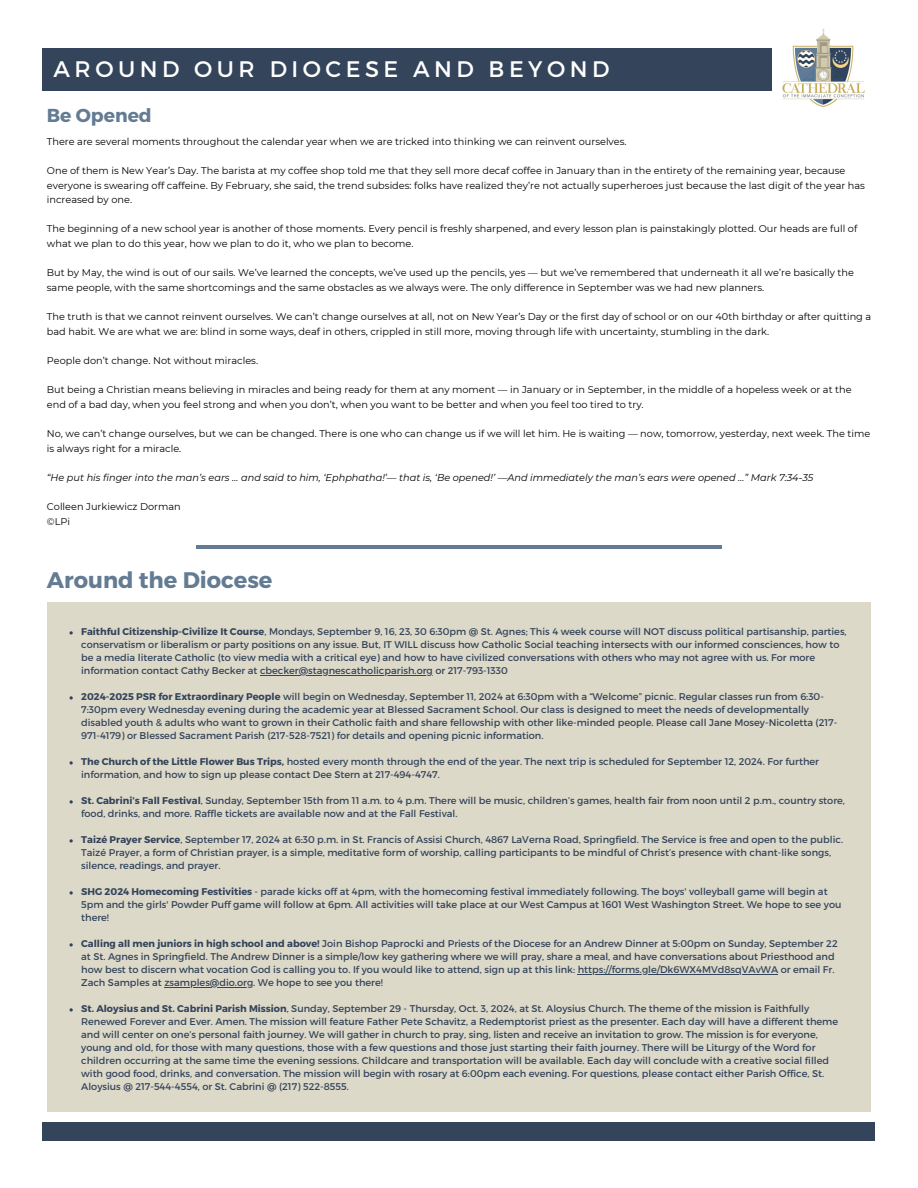
<style>
.page{position:relative;width:918px;height:1188px;background:#fff}
.page>*{position:absolute;margin:0;border:0;box-sizing:border-box;transform-origin:0 0}
.t1{font:22.5px "Montserrat";letter-spacing:.2em;color:#fefefd}
.t2{font:700 22.5px "Montserrat";color:#637b93}
.t3{font:700 18.75px "Montserrat";color:#637b93}
.t4{font:9.75px/13px "Montserrat";color:#33445b}
.t5{font:9.75px/14.7px "Montserrat";color:#000}
.t6{font:italic 9.75px "Montserrat";color:#000}
.s1{font-weight:700}
</style>
<div class="page">
<img style="left:782px;top:28px;width:83px;height:79px">
<div style="left:43px;top:49px;width:729px;height:42px;background:#33445b"></div>
<div style="left:43px;top:1123px;width:832px;height:18px;background:#33445b"></div>
<div style="left:47px;top:603px;width:823px;height:509px;background:#ddd9c9"></div>
<svg style="left:70px;top:631px;width:3px;height:4px"></svg>
<hr style="left:260px;top:675px;width:173px;height:1px;background:#33445b">
<svg style="left:70px;top:696px;width:3px;height:4px"></svg>
<svg style="left:70px;top:761px;width:3px;height:4px"></svg>
<svg style="left:70px;top:800px;width:3px;height:4px"></svg>
<svg style="left:70px;top:839px;width:3px;height:4px"></svg>
<svg style="left:70px;top:891px;width:3px;height:4px"></svg>
<svg style="left:70px;top:943px;width:3px;height:4px"></svg>
<hr style="left:578px;top:974px;width:200px;height:1px;background:#33445b">
<hr style="left:164px;top:987px;width:89px;height:1px;background:#33445b">
<svg style="left:70px;top:1008px;width:3px;height:4px"></svg>
<hr style="left:196px;top:545px;width:526px;height:4px;background:#637b93">
<p class="t1" style="left:54px;top:54px;width:557px">AROUND OUR DIOCESE AND BEYOND</p>
<p class="t3" style="left:47px;top:103px;width:106px">Be Opened</p>
<h2 class="t5" style="left:47px;top:134px;width:581px">There are several moments throughout the calendar year when we are tricked into thinking we can reinvent ourselves.</h2>
<p class="t5" style="left:47px;top:163px;width:820px">One of them is New Year’s Day. The barista at my coffee shop told me that they sell more decaf coffee in January than in the entirety of the remaining year, because everyone is swearing off caffeine. By February, she said, the trend subsides: folks have realized they’re not actually superheroes just because the last digit of the year has increased by one.</p>
<p class="t5" style="left:47px;top:222px;width:812px">The beginning of a new school year is another of those moments. Every pencil is freshly sharpened, and every lesson plan is painstakingly plotted. Our heads are full of what we plan to do this year, how we plan to do it, who we plan to become.</p>
<p class="t5" style="left:47px;top:265px;width:809px">But by May, the wind is out of our sails. We’ve learned the concepts, we’ve used up the pencils, yes — but we’ve remembered that underneath it all we’re basically the same people, with the same shortcomings and the same obstacles as we always were. The only difference in September was we had new planners.</p>
<p class="t5" style="left:47px;top:309px;width:826px">The truth is that we cannot reinvent ourselves. We can’t change ourselves at all, not on New Year’s Day or the first day of school or on our 40th birthday or after quitting a bad habit. We are what we are: blind in some ways, deaf in others, crippled in still more, moving through life with uncertainty, stumbling in the dark.</p>
<p class="t5" style="left:47px;top:353px;width:213px">People don’t change. Not without miracles.</p>
<p class="t5" style="left:47px;top:382px;width:806px">But being a Christian means believing in miracles and being ready for them at any moment — in January or in September, in the middle of a hopeless week or at the end of a bad day, when you feel strong and when you don’t, when you want to be better and when you feel too tired to try.</p>
<p class="t5" style="left:47px;top:426px;width:825px">No, we can’t change ourselves, but we can be changed. There is one who can change us if we will let him. He is waiting — now, tomorrow, yesterday, next week. The time is always right for a miracle.</p>
<p class="t6" style="left:47px;top:472px;width:768px">“He put his finger into the man’s ears … and said to him, ‘Ephphatha!’— that is, ‘Be opened!’ —And immediately the man’s ears were opened …” Mark 7:34-35</p>
<p class="t5" style="left:47px;top:499px;width:136px">Colleen Jurkiewicz Dorman ©LPi</p>
<p class="t2" style="left:47px;top:566px;width:227px">Around the Diocese</p>
<h3 class="t4" style="left:81px;top:625px;width:767px"><span class="s1">Faithful Citizenship-Civilize It Course</span>, Mondays, September 9, 16, 23, 30 6:30pm @ St. Agnes; This 4 week course will NOT discuss political partisanship, parties, conservatism or liberalism or party positions on any issue. But, IT WILL discuss how Catholic Social teaching intersects with our informed consciences, how to be a media literate Catholic (to view media with a critical eye) and how to have civilized conversations with others who may not agree with us. For more information contact Cathy Becker at cbecker@stagnescatholicparish.org or 217-793-1330</h3>
<p class="t4" style="left:81px;top:690px;width:758px"><span class="s1">2024-2025 PSR for Extraordinary People</span> will begin on Wednesday, September 11, 2024 at 6:30pm with a “Welcome” picnic. Regular classes run from 6:30-<br>7:30pm every Wednesday evening during the academic year at Blessed Sacrament School. Our class is designed to meet the needs of developmentally disabled youth &amp; adults who want to grown in their Catholic faith and share fellowship with other like-minded people. Please call Jane Mosey-Nicoletta (217-</p>
<p class="t4" style="left:81px;top:729px;width:464px">971-4179) or Blessed Sacrament Parish (217-528-7521) for details and opening picnic information.</p>
<p class="t4" style="left:81px;top:755px;width:739px"><span class="s1">The Church of the Little Flower Bus Trips,</span> hosted every month through the end of the year. The next trip is scheduled for September 12, 2024. For further information, and how to sign up please contact Dee Stern at 217-494-4747.</p>
<p class="t4" style="left:81px;top:794px;width:765px"><span class="s1">St. Cabrini’s Fall Festival</span>, Sunday, September 15th from 11 a.m. to 4 p.m. There will be music, children’s games, health fair from noon until 2 p.m., country store,</p>
<p class="t4" style="left:81px;top:807px;width:378px">food, drinks, and more. Raffle tickets are available now and at the Fall Festival.</p>
<p class="t4" style="left:81px;top:833px;width:763px"><span class="s1">Taizé Prayer Service</span>, September 17, 2024 at 6:30 p.m. in St. Francis of Assisi Church, 4867 LaVerna Road, Springfield. The Service is free and open to the public.</p>
<p class="t4" style="left:81px;top:846px;width:751px">Taizé Prayer, a form of Christian prayer, is a simple, meditative form of worship, calling participants to be mindful of Christ’s presence with chant-like songs, silence, readings, and prayer.</p>
<p class="t4" style="left:81px;top:885px;width:748px"><span class="s1">SHG 2024 Homecoming Festivities</span> - parade kicks off at 4pm, with the homecoming festival immediately following. The boys' volleyball game will begin at</p>
<p class="t4" style="left:81px;top:898px;width:762px">5pm and the girls' Powder Puff game will follow at 6pm. All activities will take place at our West Campus at 1601 West Washington Street. We hope to see you there!</p>
<p class="t4" style="left:81px;top:937px;width:758px"><span class="s1">Calling all men juniors in high school and above!</span> Join Bishop Paprocki and Priests of the Diocese for an Andrew Dinner at 5:00pm on Sunday, September 22</p>
<p class="t4" style="left:81px;top:950px;width:755px">at St. Agnes in Springfield. The Andrew Dinner is a simple/low key gathering where we will pray, share a meal, and have conversations about Priesthood and how best to discern what vocation God is calling you to. If you would like to attend, sign up at this link: https://forms.gle/Dk6WX4MVd8sqVAvWA or email Fr.</p>
<p class="t4" style="left:81px;top:976px;width:303px">Zach Samples at zsamples@dio.org. We hope to see you there!</p>
<p class="t4" style="left:81px;top:1002px;width:759px"><span class="s1">St. Aloysius and St. Cabrini Parish Mission</span>, Sunday, September 29 - Thursday, Oct. 3, 2024, at St. Aloysius Church. The theme of the mission is Faithfully Renewed Forever and Ever. Amen. The mission will feature Father Pete Schavitz, a Redemptorist priest as the presenter. Each day will have a different theme and will center on one’s personal faith journey. We will gather in church to pray, sing, listen and receive an invitation to grow. The mission is for everyone, young and old, for those with many questions, those with a few questions and those just starting their faith journey. There will be Liturgy of the Word for children occurring at the same time the evening sessions. Childcare and transportation will be available. Each day will conclude with a creative social filled with good food, drinks, and conversation. The mission will begin with rosary at 6:00pm each evening. For questions, please contact either Parish Office, St.</p>
<p class="t4" style="left:81px;top:1080px;width:269px">Aloysius @ 217-544-4554, or St. Cabrini @ (217) 522-8555.</p>
</div>
